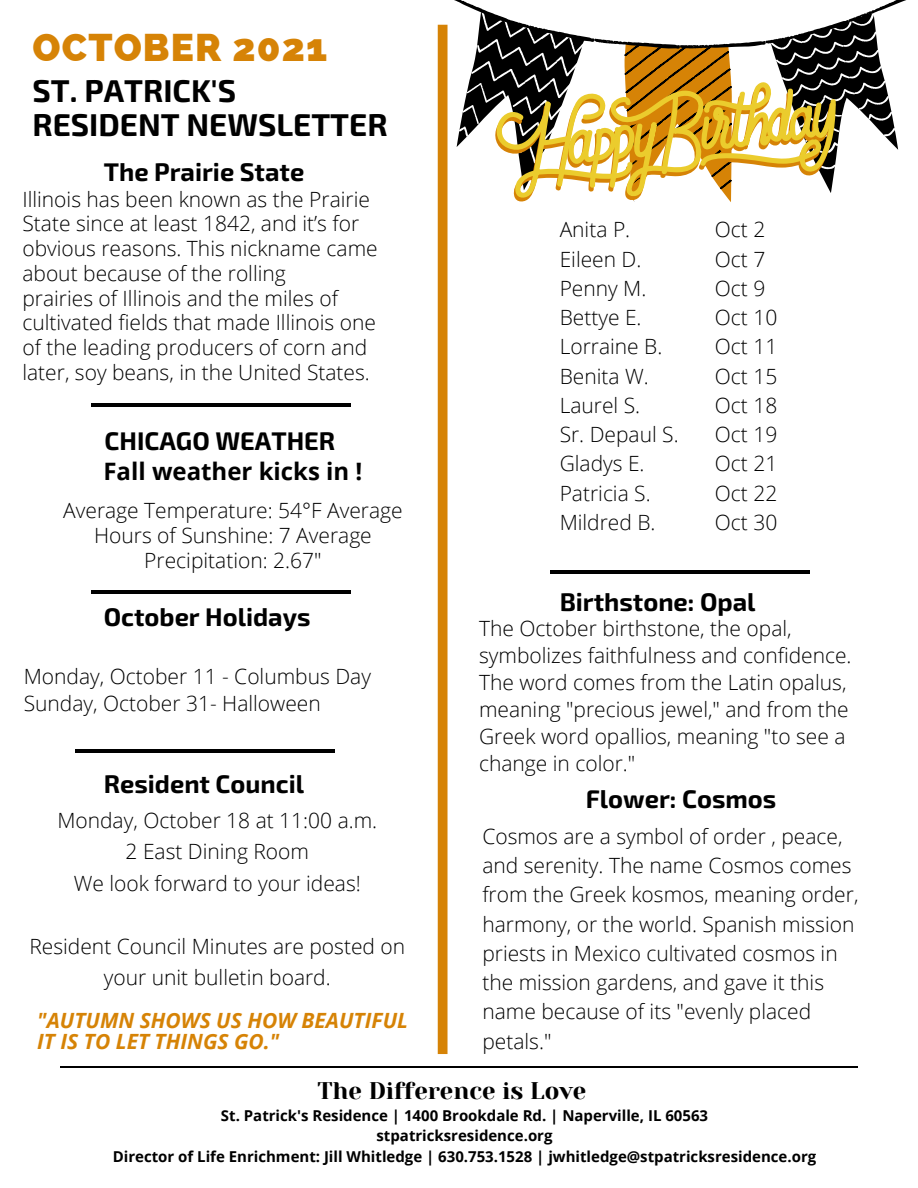
<style>
.page{position:relative;width:918px;height:1188px;background:#fff}
.page>*{position:absolute;margin:0;border:0;box-sizing:border-box;transform-origin:0 0}
.t1{font:800 38.7px "Raleway";letter-spacing:.03em;color:#d68306}
.t2{font:700 31.5px "Exo 2";color:#000}
.t3{font:700 25.5px "Exo 2";color:#000}
.t4{font:700 24px "Open Sans";color:#000}
.t5{font:24px "Yeseva One";color:#000}
.t6{font:300 21px/29.2px "Open Sans";color:#000}
.t7{font:italic 700 21px/21.3px "Open Sans";color:#d68306}
.t8{font:700 15px "Open Sans";color:#000}
</style>
<div class="page">
<hr style="left:91px;top:403px;width:260px;height:4px;background:#000">
<hr style="left:75px;top:749px;width:260px;height:4px;background:#000">
<hr style="left:60px;top:1067px;width:798px;height:1px;background:#000">
<hr style="left:91px;top:590px;width:260px;height:4px;background:#000">
<svg style="left:437px;top:0;width:469px;height:1054px"></svg>
<p class="t1" style="left:33px;top:24px;width:296px">OCTOBER 2021</p>
<p class="t2" style="left:33px;top:70px;width:205px">ST. PATRICK'S</p>
<p class="t2" style="left:33px;top:104px;width:357px">RESIDENT NEWSLETTER</p>
<p class="t3" style="left:104px;top:155px;width:202px">The Prairie State</p>
<p class="t6" style="left:22px;top:184px;width:349px">Illinois has been known as the Prairie</p>
<p class="t6" style="left:22px;top:208px;width:338px">State since at least 1842, and it’s for</p>
<p class="t6" style="left:22px;top:233px;width:357px">obvious reasons. This nickname came</p>
<p class="t6" style="left:22px;top:258px;width:265px">about because of the rolling</p>
<p class="t6" style="left:22px;top:283px;width:317px">prairies of Illinois and the miles of</p>
<p class="t6" style="left:22px;top:307px;width:355px">cultivated fields that made Illinois one</p>
<p class="t6" style="left:22px;top:332px;width:346px">of the leading producers of corn and</p>
<p class="t6" style="left:22px;top:357px;width:349px">later, soy beans, in the United States.</p>
<p class="t3" style="left:105px;top:425px;width:232px">CHICAGO WEATHER</p>
<p class="t4" style="left:103px;top:454px;width:260px">Fall weather kicks in !</p>
<p class="t6" style="left:63px;top:495px;width:341px">Average Temperature: 54°F Average</p>
<p class="t6" style="left:94px;top:520px;width:279px">Hours of Sunshine: 7 Average</p>
<p class="t6" style="left:144px;top:545px;width:179px">Precipitation: 2.67"</p>
<p class="t3" style="left:104px;top:600px;width:208px">October Holidays</p>
<p class="t6" style="left:24px;top:661px;width:349px">Monday, October 11 - Columbus Day</p>
<p class="t6" style="left:24px;top:688px;width:299px">Sunday, October 31- Halloween</p>
<p class="t3" style="left:104px;top:767px;width:202px">Resident Council</p>
<p class="t6" style="left:57px;top:805px;width:321px">Monday, October 18 at 11:00 a.m.</p>
<p class="t6" style="left:126px;top:836px;width:185px">2 East Dining Room</p>
<p class="t6" style="left:74px;top:868px;width:289px">We look forward to your ideas!</p>
<p class="t6" style="left:29px;top:930px;width:377px;line-height:31.5px;text-align:center">Resident Council Minutes are posted on your unit bulletin board.</p>
<p class="t7" style="left:37px;top:1009px;width:372px">"AUTUMN SHOWS US HOW BEAUTIFUL<br>IT IS TO LET THINGS GO."</p>
<p class="t6" style="left:560px;top:215px;width:72px">Anita P.</p>
<p class="t6" style="left:560px;top:244px;width:83px">Eileen D.</p>
<p class="t6" style="left:560px;top:273px;width:88px">Penny M.</p>
<p class="t6" style="left:560px;top:302px;width:83px">Bettye E.</p>
<p class="t6" style="left:560px;top:332px;width:104px">Lorraine B.</p>
<p class="t6" style="left:560px;top:361px;width:91px">Benita W.</p>
<p class="t6" style="left:560px;top:390px;width:82px">Laurel S.</p>
<p class="t6" style="left:560px;top:419px;width:120px">Sr. Depaul S.</p>
<p class="t6" style="left:560px;top:449px;width:86px">Gladys E.</p>
<p class="t6" style="left:560px;top:478px;width:93px">Patricia S.</p>
<p class="t6" style="left:560px;top:507px;width:97px">Mildred B.</p>
<p class="t6" style="left:715px;top:215px;width:52px">Oct 2</p>
<p class="t6" style="left:715px;top:244px;width:52px">Oct 7</p>
<p class="t6" style="left:715px;top:273px;width:52px">Oct 9</p>
<p class="t6" style="left:715px;top:302px;width:64px">Oct 10</p>
<p class="t6" style="left:715px;top:332px;width:64px">Oct 11</p>
<p class="t6" style="left:715px;top:361px;width:64px">Oct 15</p>
<p class="t6" style="left:715px;top:390px;width:64px">Oct 18</p>
<p class="t6" style="left:715px;top:419px;width:64px">Oct 19</p>
<p class="t6" style="left:715px;top:449px;width:64px">Oct 21</p>
<p class="t6" style="left:715px;top:478px;width:64px">Oct 22</p>
<p class="t6" style="left:715px;top:507px;width:64px">Oct 30</p>
<p class="t3" style="left:560px;top:585px;width:197px">Birthstone: Opal</p>
<p class="t6" style="left:479px;top:615px;width:374px;line-height:27px">The October birthstone, the opal, symbolizes faithfulness and confidence.<br>The word comes from the Latin opalus, meaning "precious jewel," and from the Greek word opallios, meaning "to see a change in color."</p>
<p class="t3" style="left:586px;top:783px;width:192px">Flower: Cosmos</p>
<p class="t6" style="left:482px;top:821px;width:378px">Cosmos are a symbol of order , peace, and serenity. The name Cosmos comes from the Greek kosmos, meaning order, harmony, or the world. Spanish mission priests in Mexico cultivated cosmos in the mission gardens, and gave it this name because of its "evenly placed petals."</p>
<p class="t5" style="left:317px;top:1077px;width:270px">The Difference is Love</p>
<p class="t8" style="left:221px;top:1105px;width:489px">St. Patrick's Residence | 1400 Brookdale Rd. | Naperville, IL 60563</p>
<p class="t8" style="left:377px;top:1125px;width:177px">stpatricksresidence.org</p>
<p class="t8" style="left:113px;top:1146px;width:705px">Director of Life Enrichment: Jill Whitledge | 630.753.1528 | jwhitledge@stpatricksresidence.org</p>
</div>
